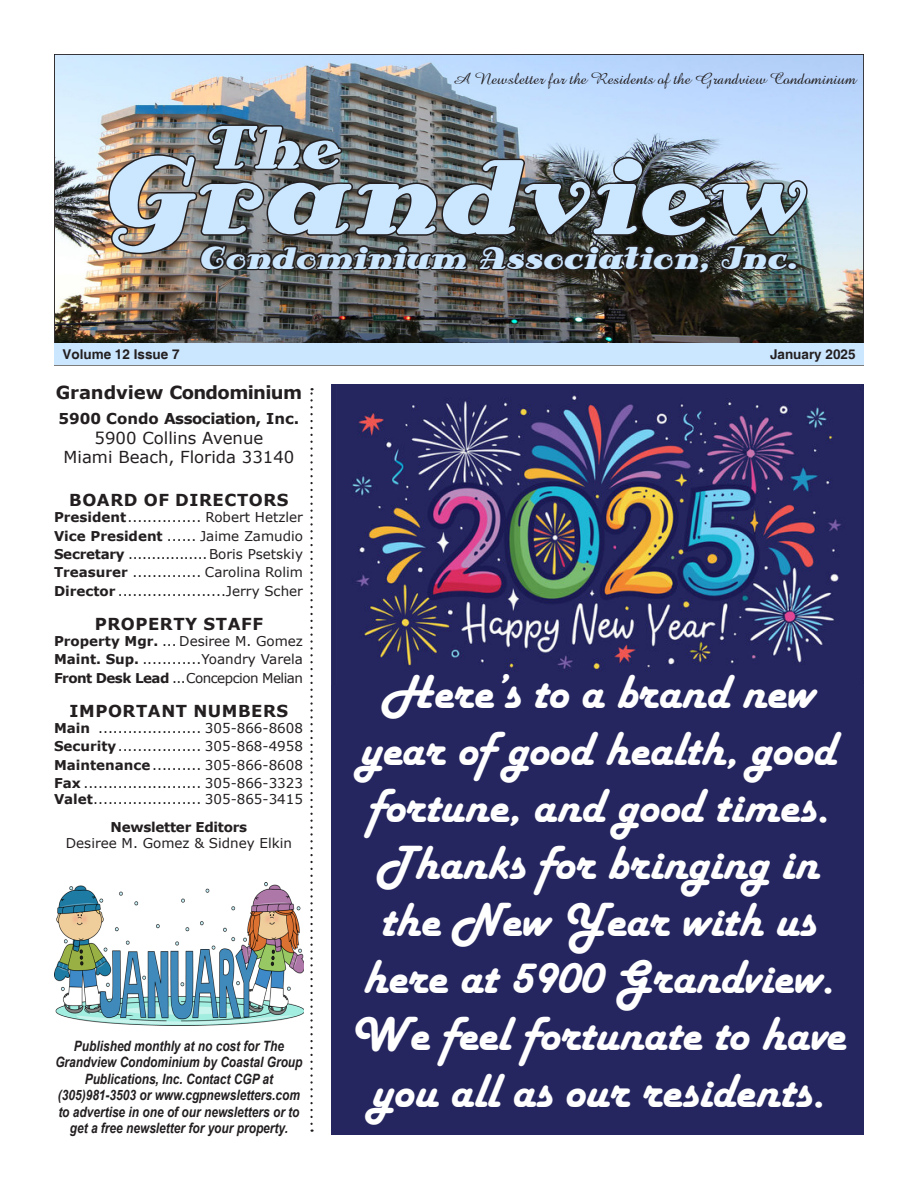
<style>
.page{position:relative;width:918px;height:1188px;background:#fff}
.page>*{position:absolute;margin:0;border:0;box-sizing:border-box;transform-origin:0 0}
.t1{font:108px "Antsy Pants";letter-spacing:.04em;color:#cbe6ff}
.t2{font:60px "Antsy Pants";color:#cbe6ff}
.body{font:49.5px/57px "Harlow Solid";color:#fff;text-align:center}
.t3{font:31.5px "Antsy Pants";letter-spacing:.04em;color:#cbe6ff}
.t4{font:700 18px "Verdana";letter-spacing:-.035em;color:#231f20}
.t5{font:16.5px "Amazone BT";color:#231f20}
.t6{font:700 16.5px "Verdana";letter-spacing:.035em;color:#231f20}
.t7{font:16.5px "Verdana";color:#231f20}
.t8{font:700 15px "Verdana";letter-spacing:-.03em;color:#231f20}
.t9{font:italic 700 14.25px/16.5px "Arial";color:#231f20;text-align:center;scale:.84 1}
.t10{font:13.5px/16.2px "Verdana";color:#231f20;text-align:center}
.t11{font:13.5px "Verdana";letter-spacing:-.04em;color:#231f20}
.t12{font:700 13.5px "Helvetica";color:#231f20}
.s1{font-weight:700}
</style>
<div class="page">
<img style="left:56px;top:56px;width:806px;height:288px">
<div style="left:54px;top:344px;width:810px;height:21px;background:#cbe6ff"></div>
<img style="left:107px;top:97px;width:703px;height:247px">
<svg style="left:310px;top:388px;width:3px;height:736px"></svg>
<img style="left:54px;top:882px;width:250px;height:143px">
<div style="left:332px;top:614px;width:532px;height:520px;background:#25265f"></div>
<img style="left:331px;top:384px;width:533px;height:301px">
<p class="t5" style="left:453px;top:70px;width:405px">A Newsletter for the Residents of the Grandview Condominium</p>
<p class="t2" style="left:208px;top:112px;width:134px">The</p>
<p class="t1" style="left:108px;top:132px;width:698px">Grandview</p>
<p class="t3" style="left:201px;top:239px;width:597px">Condominium Association, Inc.</p>
<p class="t12" style="left:62px;top:346px;width:119px">Volume 12 Issue 7</p>
<p class="t12" style="left:770px;top:346px;width:87px">January 2025</p>
<p class="t4" style="left:56px;top:379px;width:248px">Grandview Condominium</p>
<p class="t8" style="left:58px;top:408px;width:242px">5900 Condo Association, Inc.</p>
<p class="t7" style="left:95px;top:426px;width:170px">5900 Collins Avenue</p>
<p class="t7" style="left:64px;top:446px;width:232px">Miami Beach, Florida 33140</p>
<p class="t6" style="left:69px;top:488px;width:221px">BOARD OF DIRECTORS</p>
<p class="t10" style="left:54px;top:509px;width:251px"><span class="s1">President</span>............... Robert Hetzler</p>
<p class="t10" style="left:54px;top:528px;width:251px"><span class="s1">Vice President</span> ...... Jaime Zamudio</p>
<p class="t10" style="left:54px;top:546px;width:251px"><span class="s1">Secretary</span> .................Boris Psetskiy</p>
<p class="t10" style="left:54px;top:564px;width:250px"><span class="s1">Treasurer</span> .............. Carolina Rolim</p>
<p class="t10" style="left:54px;top:583px;width:251px"><span class="s1">Director</span> ......................Jerry Scher</p>
<p class="t6" style="left:95px;top:612px;width:170px">PROPERTY STAFF</p>
<p class="t10" style="left:54px;top:633px;width:251px"><span class="s1">Property Mgr.</span> ... Desiree M. Gomez</p>
<p class="t10" style="left:54px;top:651px;width:251px"><span class="s1">Maint. Sup.</span> ............Yoandry Varela</p>
<p class="t11" style="left:54px;top:668px;width:251px"><span class="s1">Front Desk Lead</span> ...Concepcion Melian</p>
<p class="t6" style="left:70px;top:699px;width:220px">IMPORTANT NUMBERS</p>
<p class="t10" style="left:54px;top:720px;width:251px"><span class="s1">Main</span> ..................... 305-866-8608</p>
<p class="t10" style="left:54px;top:738px;width:251px"><span class="s1">Security</span>................. 305-868-4958</p>
<p class="t10" style="left:54px;top:756px;width:251px"><span class="s1">Maintenance</span>.......... 305-866-8608</p>
<p class="t10" style="left:54px;top:775px;width:251px"><span class="s1">Fax</span> ........................ 305-866-3323</p>
<p class="t10" style="left:54px;top:791px;width:251px"><span class="s1">Valet</span>...................... 305-865-3415</p>
<p class="t10" style="left:66px;top:819px;width:228px"><span class="s1">Newsletter Editors<br></span>Desiree M. Gomez &amp; Sidney Elkin</p>
<p class="t9" style="left:55px;top:1038px;width:296px">Published monthly at no cost for The<br>Grandview Condominium by Coastal Group<br>Publications, Inc. Contact CGP at</p>
<p class="t9" style="left:58px;top:1088px;width:290px">(305)981-3503 or www.cgpnewsletters.com to advertise in one of our newsletters or to get a free newsletter for your property.</p>
<p class="body" style="left:351px;top:668px;width:496px">Here’s to a brand new year of good health, good fortune, and good times.<br>Thanks for bringing in the New Year with us here at 5900 Grandview.<br>We feel fortunate to have you all as our residents.</p>
</div>
